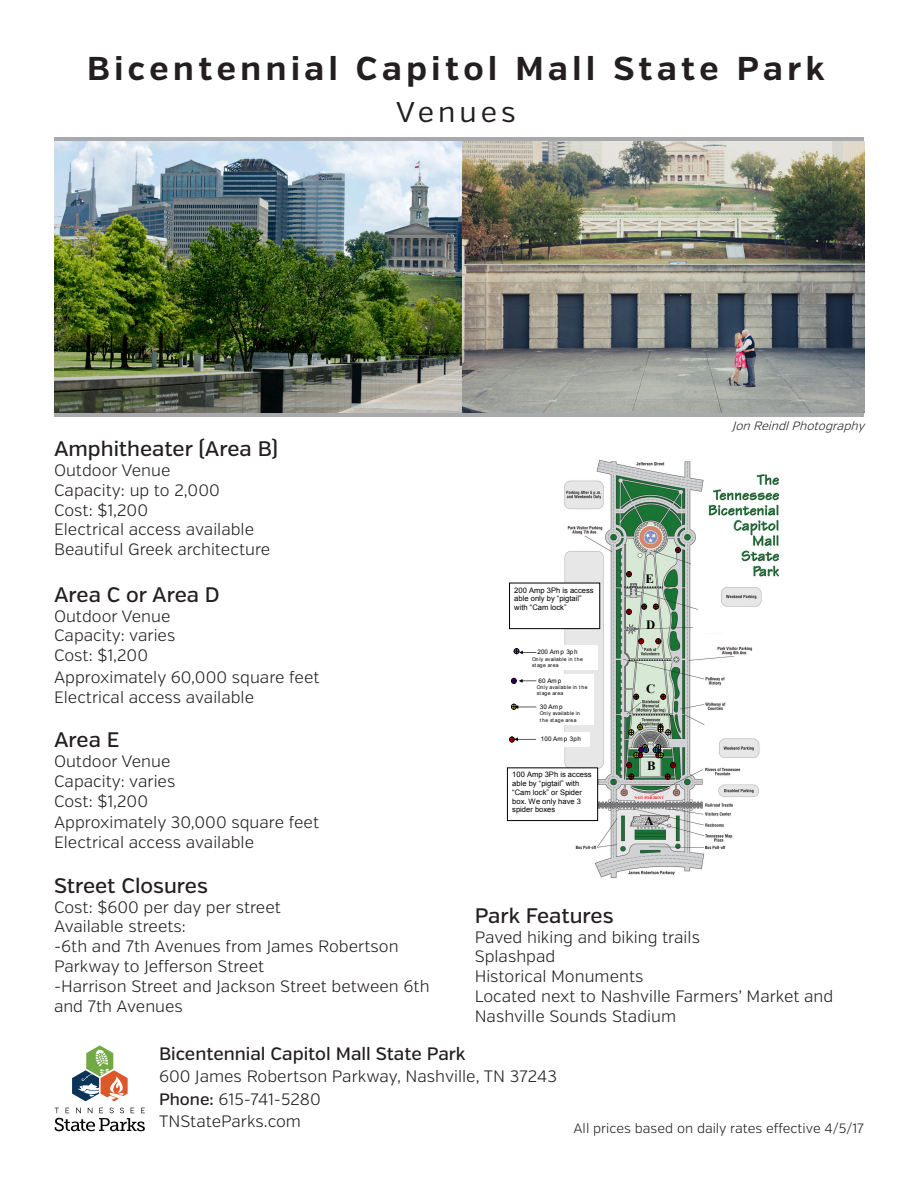
<style>
.page{position:relative;width:918px;height:1188px;background:#fff}
.page>*{position:absolute;margin:0;border:0;box-sizing:border-box;transform-origin:0 0}
.t1{font:700 33px "Verb";letter-spacing:.14em;color:#231f20}
.t2{font:28.5px "Verb";letter-spacing:.14em;color:#231f20}
.t3{font:500 21px "Verb";color:#231f20}
.t4{font:500 18px "Verb";color:#231f20}
.t5{font:300 16.5px/19.8px "Verb";color:#231f20}
.t6{font:300 13.5px "Verb";color:#231f20}
.t7{font:700 12.75px "Times New Roman";color:#000}
.t8{font:italic 300 12px "Verb";color:#231f20}
.t9{font:7.65px/8.7px "Arial";letter-spacing:.005em;color:#000}
.t10{font:7.65px/8.9px "Arial";color:#000}
.t11{font:6.3px "Arial";color:#000}
.t12{font:5.1px/6.1px "Arial";letter-spacing:.06em;color:#000}
.t13{font:700 3.75px "Times New Roman";letter-spacing:.06em;color:#f00}
.s1{font-style:inherit}
.s2{font-weight:500}
</style>
<div class="page">
<div style="left:54px;top:138px;width:810px;height:279px;background:linear-gradient(to right,#a8a9ad,#a8a9ad)"></div>
<svg style="left:55px;top:1108px;width:90px;height:23px"></svg>
<svg style="left:72px;top:1045px;width:56px;height:56px"></svg>
<img style="left:506px;top:460px;width:274px;height:418px">
<svg style="left:624px;top:586px;width:39px;height:2px"></svg>
<svg style="left:629px;top:659px;width:42px;height:2px"></svg>
<svg style="left:633px;top:714px;width:38px;height:1px"></svg>
<svg style="left:660px;top:694px;width:6px;height:6px"></svg>
<svg style="left:634px;top:694px;width:5px;height:6px"></svg>
<svg style="left:670px;top:762px;width:6px;height:6px"></svg>
<svg style="left:665px;top:774px;width:5px;height:5px"></svg>
<svg style="left:629px;top:774px;width:5px;height:5px"></svg>
<svg style="left:641px;top:604px;width:6px;height:5px"></svg>
<svg style="left:653px;top:604px;width:6px;height:5px"></svg>
<svg style="left:656px;top:638px;width:5px;height:6px"></svg>
<svg style="left:638px;top:638px;width:6px;height:6px"></svg>
<svg style="left:626px;top:571px;width:6px;height:6px"></svg>
<svg style="left:626px;top:609px;width:6px;height:6px"></svg>
<div style="left:691px;top:558px;width:48px;height:23px;background:#fff"></div>
<div style="left:699px;top:609px;width:40px;height:12px;background:#fff"></div>
<div style="left:694px;top:621px;width:33px;height:12px;background:#fff"></div>
<div style="left:706px;top:722px;width:45px;height:10px;background:#fff"></div>
<svg style="left:658px;top:724px;width:13px;height:11px"></svg>
<svg style="left:629px;top:724px;width:14px;height:11px"></svg>
<svg style="left:626px;top:744px;width:38px;height:24px"></svg>
<div style="left:532px;top:646px;width:66px;height:24px;background:#fff"></div>
<svg style="left:514px;top:648px;width:22px;height:6px"></svg>
<div style="left:532px;top:674px;width:62px;height:25px;background:#fff"></div>
<svg style="left:511px;top:678px;width:25px;height:6px"></svg>
<div style="left:540px;top:701px;width:54px;height:24px;background:#fff"></div>
<svg style="left:511px;top:704px;width:25px;height:6px"></svg>
<div style="left:536px;top:732px;width:54px;height:14px;background:#fff"></div>
<svg style="left:509px;top:737px;width:27px;height:5px"></svg>
<div style="left:510px;top:583px;width:90px;height:46px;background:#fff"></div>
<div style="left:509px;top:583px;width:91px;height:46px;border:1px solid #000"></div>
<div style="left:507px;top:768px;width:91px;height:53px;background:#fff"></div>
<div style="left:507px;top:768px;width:91px;height:53px;border:1px solid #000"></div>
<svg style="left:675px;top:547px;width:6px;height:6px"></svg>
<img style="left:55px;top:142px;width:810px;height:271px">
<p class="t1" style="left:87px;top:49px;width:739px">Bicentennial Capitol Mall State Park</p>
<p class="t2" style="left:396px;top:95px;width:121px">Venues</p>
<p class="t3" style="left:54px;top:436px;width:226px">Amphitheater (Area B)</p>
<p class="t5" style="left:54px;top:461px;width:118px">Outdoor Venue</p>
<p class="t5" style="left:54px;top:480px;width:167px">Capacity: up to 2,000</p>
<p class="t5" style="left:54px;top:500px;width:96px">Cost: $1,200</p>
<p class="t5" style="left:54px;top:520px;width:202px">Electrical access available</p>
<p class="t5" style="left:54px;top:540px;width:218px">Beautiful Greek architecture</p>
<p class="t3" style="left:54px;top:582px;width:167px">Area C or Area D</p>
<p class="t5" style="left:54px;top:606px;width:118px">Outdoor Venue</p>
<p class="t5" style="left:54px;top:626px;width:123px">Capacity: varies</p>
<p class="t5" style="left:54px;top:645px;width:267px;line-height:21.6px">Cost: $1,200<br>Approximately 60,000 square feet</p>
<p class="t5" style="left:54px;top:687px;width:202px">Electrical access available</p>
<p class="t3" style="left:54px;top:727px;width:67px">Area E</p>
<p class="t5" style="left:54px;top:752px;width:118px">Outdoor Venue</p>
<p class="t5" style="left:54px;top:771px;width:123px">Capacity: varies</p>
<p class="t5" style="left:54px;top:791px;width:96px">Cost: $1,200</p>
<p class="t5" style="left:54px;top:813px;width:267px">Approximately 30,000 square feet</p>
<p class="t5" style="left:54px;top:833px;width:202px">Electrical access available</p>
<p class="t3" style="left:54px;top:873px;width:155px">Street Closures</p>
<p class="t5" style="left:54px;top:897px;width:228px">Cost: $600 per day per street</p>
<p class="t5" style="left:54px;top:917px;width:133px">Available streets:</p>
<p class="t5" style="left:54px;top:937px;width:346px">-6th and 7th Avenues from James Robertson<br>Parkway to Jefferson Street</p>
<p class="t5" style="left:54px;top:976px;width:377px">-Harrison Street and Jackson Street between 6th and 7th Avenues</p>
<p class="t10" style="left:514px;top:586px;width:81px"><span class="s1">200 Amp 3Ph is access </span>able only by “pigtail” with “Cam lock”</p>
<p class="t11" style="left:538px;top:648px;width:42px">200 Am p 3ph</p>
<p class="t12" style="left:532px;top:656px;width:52px">Only available in the st age area</p>
<p class="t11" style="left:539px;top:676px;width:24px">60 Am p</p>
<p class="t12" style="left:537px;top:684px;width:52px">Only available in the st age area</p>
<p class="t11" style="left:540px;top:703px;width:24px">30 Am p</p>
<p class="t12" style="left:540px;top:711px;width:42px">Only available in the stage area</p>
<p class="t11" style="left:541px;top:734px;width:42px">100 Am p 3ph</p>
<p class="t9" style="left:512px;top:770px;width:81px">100 Amp 3Ph is access <span class="s1">able by “pigtail” with “Cam lock” or Spider </span>box. We only have 3 spider boxes</p>
<p class="t7" style="left:645px;top:570px;width:10px">E</p>
<p class="t7" style="left:646px;top:616px;width:11px">D</p>
<p class="t7" style="left:646px;top:680px;width:11px">C</p>
<p class="t7" style="left:647px;top:757px;width:10px">B</p>
<p class="t13" style="left:635px;top:795px;width:31px">NOT FOR RENT</p>
<p class="t7" style="left:644px;top:812px;width:11px">A</p>
<p class="t8" style="left:732px;top:418px;width:138px">JonReindlPhotography</p>
<p class="t3" style="left:475px;top:903px;width:140px">Park Features</p>
<p class="t5" style="left:475px;top:927px;width:227px">Paved hiking and biking trails</p>
<p class="t5" style="left:475px;top:947px;width:82px">Splashpad</p>
<p class="t5" style="left:475px;top:967px;width:170px">Historical Monuments</p>
<p class="t5" style="left:475px;top:987px;width:360px">Located next to Nashville Farmers’ Market and<br>Nashville Sounds Stadium</p>
<p class="t4" style="left:159px;top:1043px;width:308px">Bicentennial Capitol Mall State Park</p>
<p class="t5" style="left:159px;top:1067px;width:399px">600 James Robertson Parkway, Nashville, TN 37243</p>
<p class="t5" style="left:159px;top:1089px;width:163px"><span class="s2">Phone:</span> 615-741-5280</p>
<p class="t5" style="left:159px;top:1112px;width:143px">TNStateParks.com</p>
<p class="t6" style="left:573px;top:1120px;width:292px">All prices based on daily rates effective 4/5/17</p>
</div>
